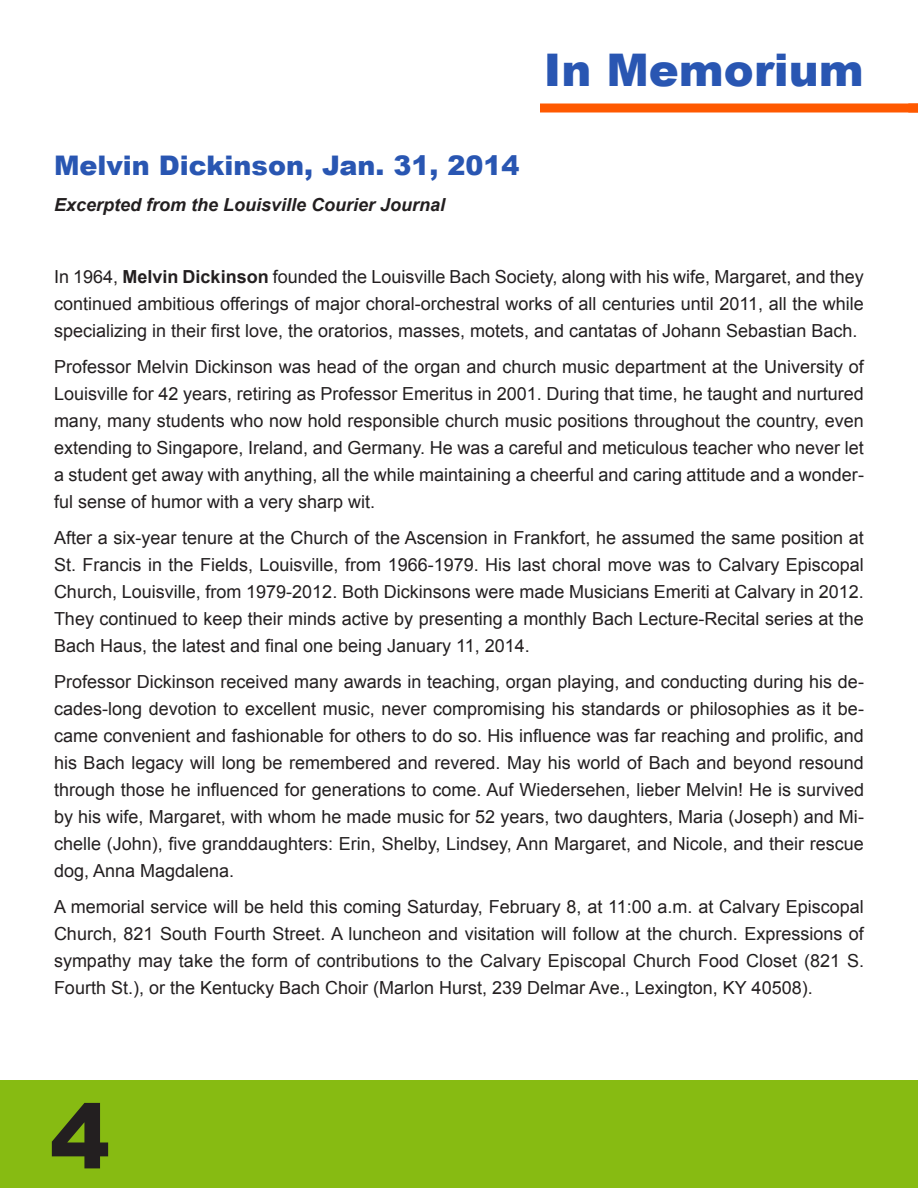
<style>
.page{position:relative;width:918px;height:1188px;background:#fff}
.page>*{position:absolute;margin:0;border:0;box-sizing:border-box;transform-origin:0 0}
.t1{font:900 90px "Arial";color:#231f20}
.t2{font:900 45px "Arial";color:#2956b2}
.t3{font:900 27px "Arial";color:#2956b2}
.t4{font:18px/27px "Arial";color:#231f20;text-align:justify}
.t5{font:italic 700 18px "Arial";color:#231f20}
.s1{font-weight:700}
</style>
<div class="page">
<div style="left:0;top:1080px;width:918px;height:108px;background:#87bb12"></div>
<div style="left:540px;top:104px;width:378px;height:8px;background:#ff5900"></div>
<p class="t3" style="left:54px;top:146px;width:467px">Melvin Dickinson, Jan. 31, 2014</p>
<p class="t5" style="left:54px;top:193px;width:393px">Excerpted from the Louisville Courier Journal</p>
<p class="t2" style="left:544px;top:37px;width:321px">In Memorium</p>
<p class="t4" style="left:54px;top:264px;width:811px">In 1964, <span class="s1">Melvin Dickinson</span> founded the Louisville Bach Society, along with his wife, Margaret, and they continued ambitious offerings of major choral-orchestral works of all centuries until 2011, all the while specializing in their first love, the oratorios, masses, motets, and cantatas of Johann Sebastian Bach.</p>
<p class="t4" style="left:54px;top:354px;width:811px">Professor Melvin Dickinson was head of the organ and church music department at the University of Louisville for 42 years, retiring as Professor Emeritus in 2001. During that time, he taught and nurtured many, many students who now hold responsible church music positions throughout the country, even extending to Singapore, Ireland, and Germany. He was a careful and meticulous teacher who never let a student get away with anything, all the while maintaining a cheerful and caring attitude and a wonder&shy;ful sense of humor with a very sharp wit.</p>
<p class="t4" style="left:54px;top:525px;width:811px">After a six-year tenure at the Church of the Ascension in Frankfort, he assumed the same position at St. Francis in the Fields, Louisville, from 1966-1979. His last choral move was to Calvary Episcopal Church, Louisville, from 1979-2012. Both Dickinsons were made Musicians Emeriti at Calvary in 2012.<br>They continued to keep their minds active by presenting a monthly Bach Lecture-Recital series at the Bach Haus, the latest and final one being January 11, 2014.</p>
<p class="t4" style="left:54px;top:669px;width:812px">Professor Dickinson received many awards in teaching, organ playing, and conducting during his de&shy;cades-long devotion to excellent music, never compromising his standards or philosophies as it be&shy;came convenient and fashionable for others to do so. His influence was far reaching and prolific, and his Bach legacy will long be remembered and revered. May his world of Bach and beyond resound through those he influenced for generations to come. Auf Wiedersehen, lieber Melvin! He is survived by his wife, Margaret, with whom he made music for 52 years, two daughters, Maria (Joseph) and Mi&shy;chelle (John), five granddaughters: Erin, Shelby, Lindsey, Ann Margaret, and Nicole, and their rescue dog, Anna Magdalena.</p>
<p class="t4" style="left:54px;top:894px;width:812px">A memorial service will be held this coming Saturday, February 8, at 11:00 a.m. at Calvary Episcopal Church, 821 South Fourth Street. A luncheon and visitation will follow at the church. Expressions of sympathy may take the form of contributions to the Calvary Episcopal Church Food Closet (821 S.<br>Fourth St.), or the Kentucky Bach Choir (Marlon Hurst, 239 Delmar Ave., Lexington, KY 40508).</p>
<p class="t1" style="left:50px;top:1071px;width:62px">4</p>
</div>
